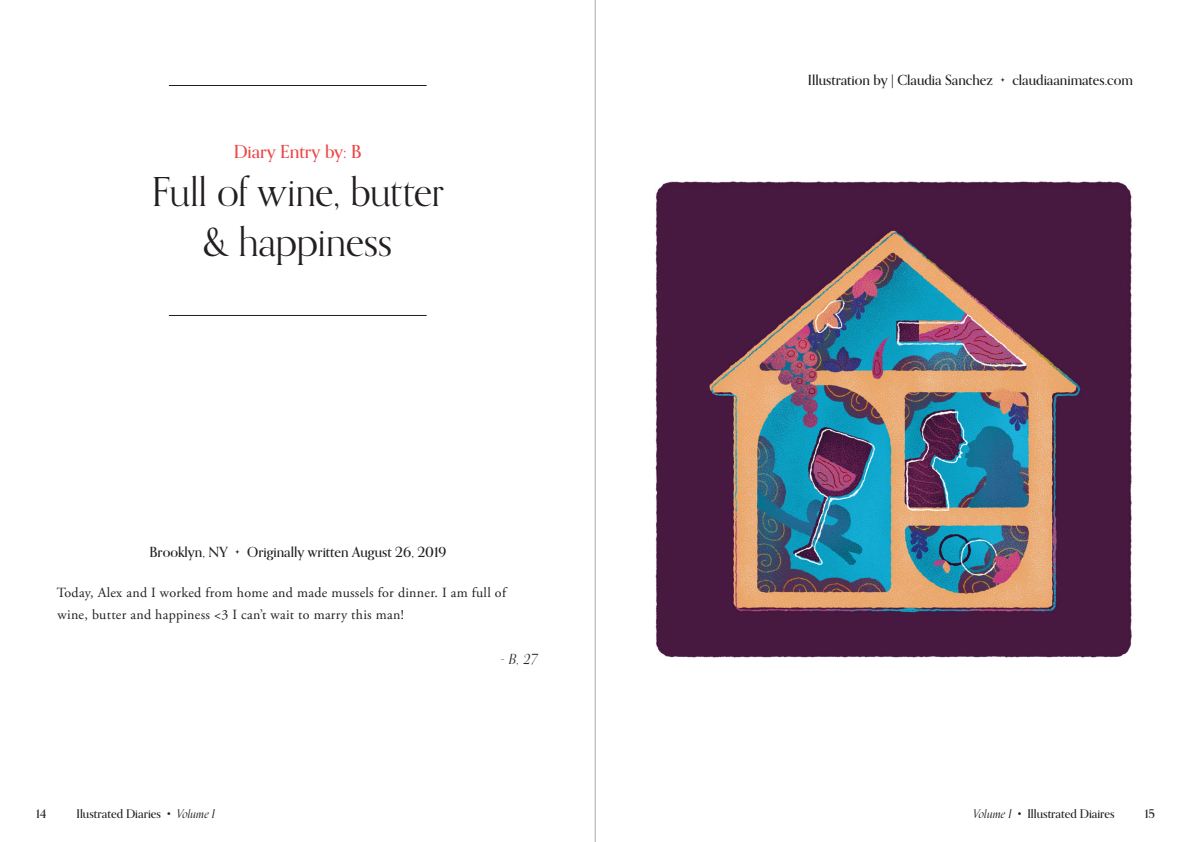
<style>
.page{position:relative;width:1191px;height:842px;background:#fff}
.page>*{position:absolute;margin:0;border:0;box-sizing:border-box;transform-origin:0 0}
.Title{font:40px "Orpheus Pro";letter-spacing:-.015em;color:#231f20}
.Author_Red{font:500 18px "Orpheus Pro";color:#ee4647}
.Body_Paragraph{font:14px/22.4px "Adobe Garamond Pro";letter-spacing:.02em;color:#231f20}
.Location___Date{font:500 14px "Orpheus Pro";color:#231f20}
.Author-Italic{font:italic 14px "Orpheus Pro";color:#231f20}
.t1{font:500 12px "Orpheus Pro";color:#231f20}
.s1{font-weight:400;font-style:italic}
</style>
<div class="page">
<hr style="left:594px;top:0;width:2px;height:842px;background:#a8a9ad">
<hr style="left:169px;top:315px;width:257px;height:1px;background:#231f20">
<hr style="left:169px;top:85px;width:257px;height:1px;background:#231f20">
<img style="left:655px;top:181px;width:477px;height:477px">
<p class="Author_Red" style="left:234px;top:140px;width:129px">Diary Entry by: B</p>
<p class="Title" style="left:152px;top:166px;width:294px">Full of wine, butter</p>
<p class="Title" style="left:203px;top:216px;width:191px">&amp; happiness</p>
<p class="Location___Date" style="left:149px;top:543px;width:298px">Brooklyn, NY • Originally written August 26, 2019</p>
<p class="Body_Paragraph" style="left:57px;top:582px;width:451px">Today, Alex and I worked from home and made mussels for dinner. I am full of wine, butter and happiness &lt;3 I can’t wait to marry this man!</p>
<p class="Author-Italic" style="left:500px;top:648px;width:39px">- B, 27</p>
<p class="Location___Date" style="left:808px;top:71px;width:326px">Illustration by | Claudia Sanchez • claudiaanimates.com</p>
<p class="t1" style="left:36px;top:806px;width:12px">14</p>
<p class="t1" style="left:77px;top:806px;width:140px">Ilustrated Diaries • <span class="s1">Volume I</span></p>
<p class="t1" style="left:973px;top:806px;width:143px"><span class="s1">Volume I</span> • Illustrated Diaires</p>
<p class="t1" style="left:1144px;top:806px;width:12px">15</p>
</div>
